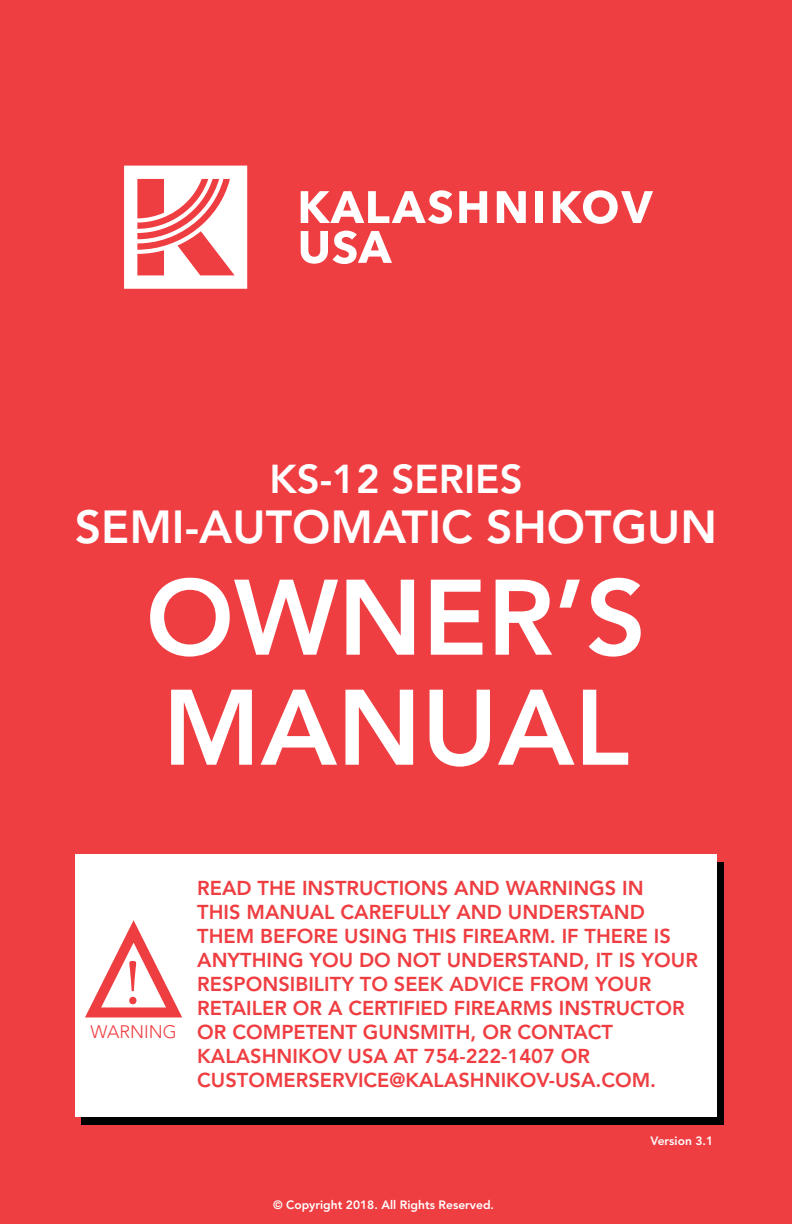
<style>
.page{position:relative;width:792px;height:1224px;background:#ef3e42}
.page>*{position:absolute;margin:0;border:0;box-sizing:border-box;transform-origin:0 0}
.t1{font:800 106px/110px "Avenir LT Std";color:#fff}
.t2{font:64px "Minion Pro";color:#ef3e42}
.t3{font:800 46px "Avenir LT Std";color:#fff}
.t4{font:800 40px "Avenir LT Std";color:#fff}
.t5{font:800 20px/24px "Avenir LT Std";color:#ef3e42}
.t6{font:300 18px "Avenir LT Std";color:#ef3e42}
.t7{font:800 12px "Avenir LT Std";color:#fff}
</style>
<div class="page">
<div style="left:81px;top:862px;width:642px;height:263px;background:#000"></div>
<div style="left:75px;top:854px;width:642px;height:262px;background:#fff"></div>
<svg style="left:85px;top:920px;width:97px;height:98px"></svg>
<svg style="left:124px;top:166px;width:123px;height:123px"></svg>
<svg style="left:301px;top:190px;width:151px;height:34px"></svg>
<svg style="left:459px;top:191px;width:28px;height:32px"></svg>
<svg style="left:497px;top:191px;width:29px;height:32px"></svg>
<div style="left:535px;top:191px;width:8px;height:32px;background:#fff"></div>
<svg style="left:553px;top:190px;width:100px;height:34px"></svg>
<svg style="left:301px;top:231px;width:91px;height:33px"></svg>
<h3 class="t4" style="left:269px;top:462px;width:255px">KS-12 SERIES</h3>
<h3 class="t3" style="left:75px;top:508px;width:644px">SEMI-AUTOMATIC SHOTGUN</h3>
<h1 class="t1" style="left:146px;top:572px;width:502px">OWNER’S<br>MANUAL</h1>
<h2 class="t2" style="left:124px;top:944px;width:19px">!</h2>
<p class="t6" style="left:90px;top:1024px;width:88px">WARNING</p>
<p class="t5" style="left:197px;top:878px;width:502px">READ THE INSTRUCTIONS AND WARNINGS IN<br>THIS MANUAL CAREFULLY AND UNDERSTAND THEM BEFORE USING THIS FIREARM. IF THERE IS ANYTHING YOU DO NOT UNDERSTAND, IT IS YOUR RESPONSIBILITY TO SEEK ADVICE FROM YOUR RETAILER OR A CERTIFIED FIREARMS INSTRUCTOR OR COMPETENT GUNSMITH, OR CONTACT KALASHNIKOV USA AT 754-222-1407 OR CUSTOMERSERVICE@KALASHNIKOV-USA.COM.</p>
<p class="t7" style="left:273px;top:1199px;width:223px">© Copyright 2018. All Rights Reserved.</p>
<p class="t7" style="left:650px;top:1136px;width:64px">Version 3.1</p>
</div>
